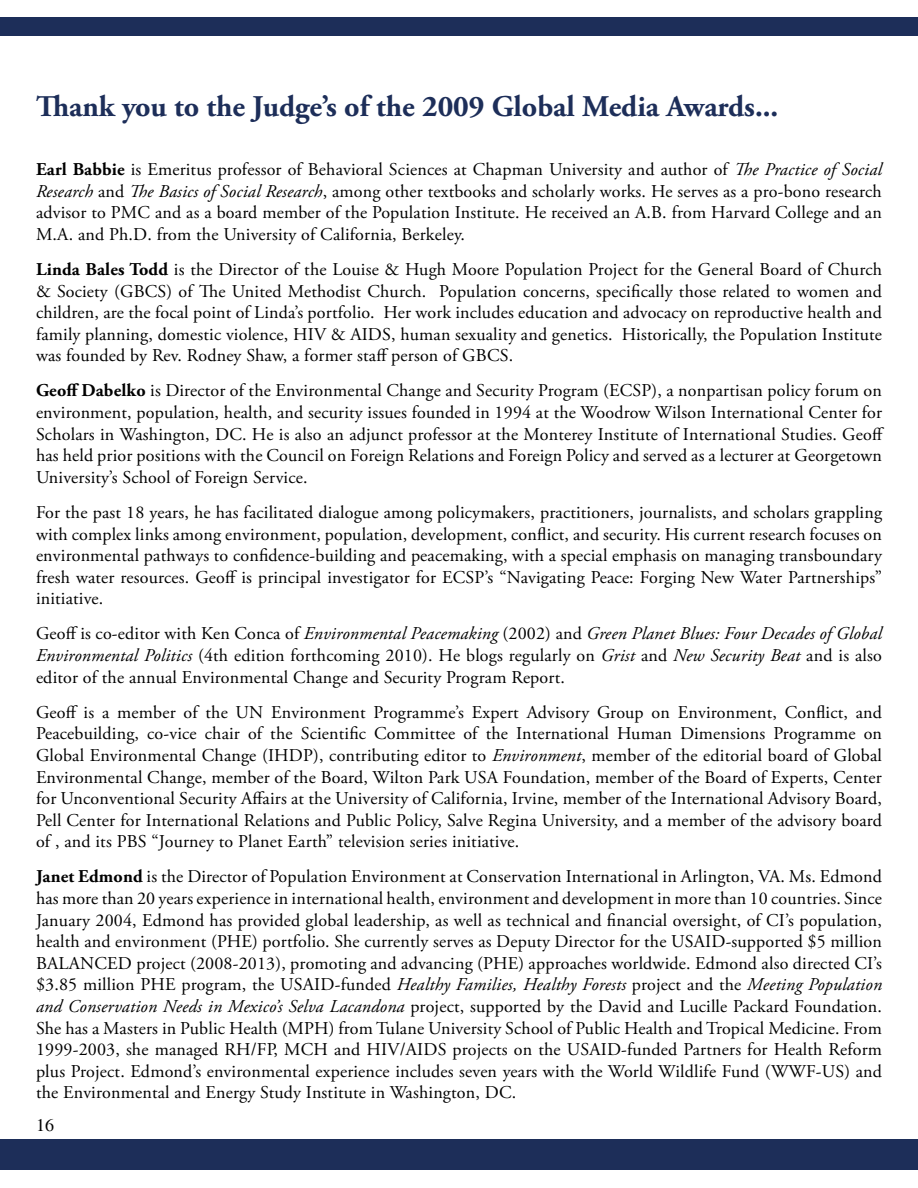
<style>
.page{position:relative;width:918px;height:1188px;background:#fff}
.page>*{position:absolute;margin:0;border:0;box-sizing:border-box;transform-origin:0 0}
.t1{font:700 30px "Adobe Garamond Pro";color:#1d2e59}
.t2{font:18px/21.6px "Adobe Garamond Pro";letter-spacing:.01em;color:#000;text-align:justify}
.t3{font:18px "Times";color:#000}
.s1{font-weight:700}
.s2{font-style:italic}
</style>
<div class="page">
<div style="left:0;top:18px;width:918px;height:18px;background:#1d2e59"></div>
<div style="left:0;top:17px;width:918px;height:18px;background:#1d2e59"></div>
<div style="left:0;top:1139px;width:918px;height:31px;background:#1d2e59"></div>
<h1 class="t1" style="left:36px;top:89px;width:744px">Thank you to the Judge’s of the 2009 Global Media Awards...</h1>
<p class="t2" style="left:36px;top:159px;width:847px"><span class="s1">Earl Babbie</span> is Emeritus professor of Behavioral Sciences at Chapman University and author of <span class="s2">The Practice of Social Research</span> and <span class="s2">The Basics of Social Research</span>, among other textbooks and scholarly works. He serves as a pro-bono research advisor to PMC and as a board member of the Population Institute. He received an A.B. from Harvard College and an M.A. and Ph.D. from the University of California, Berkeley.</p>
<p class="t2" style="left:36px;top:259px;width:848px"><span class="s1">Linda Bales Todd</span> is the Director of the Louise &amp; Hugh Moore Population Project for the General Board of Church &amp; Society (GBCS) of The United Methodist Church. Population concerns, specifically those related to women and children, are the focal point of Linda’s portfolio. Her work includes education and advocacy on reproductive health and family planning, domestic violence, HIV &amp; AIDS, human sexuality and genetics. Historically, the Population Institute was founded by Rev. Rodney Shaw, a former staff person of GBCS.</p>
<p class="t2" style="left:36px;top:381px;width:850px;text-align:left"><span class="s1">Geoff Dabelko</span> is Director of the Environmental Change and Security Program (ECSP), a nonpartisan policy forum on environment, population, health, and security issues founded in 1994 at the Woodrow Wilson International Center for Scholars in Washington, DC. He is also an adjunct professor at the Monterey Institute of International Studies. Geoff has held prior positions with the Council on Foreign Relations and Foreign Policy and served as a lecturer at Georgetown University’s School of Foreign Service.</p>
<p class="t2" style="left:36px;top:502px;width:848px">For the past 18 years, he has facilitated dialogue among policymakers, practitioners, journalists, and scholars grappling with complex links among environment, population, development, conflict, and security. His current research focuses on environmental pathways to confidence-building and peacemaking, with a special emphasis on managing transboundary fresh water resources. Geoff is principal investigator for ECSP’s “Navigating Peace: Forging New Water Partnerships” initiative.</p>
<p class="t2" style="left:36px;top:624px;width:848px">Geoff is co-editor with Ken Conca of <span class="s2">Environmental Peacemaking</span> (2002) and <span class="s2">Green Planet Blues: Four Decades of Global Environmental Politics</span> (4th edition forthcoming 2010). He blogs regularly on <span class="s2">Grist</span> and <span class="s2">New Security Beat</span> and is also editor of the annual Environmental Change and Security Program Report.</p>
<p class="t2" style="left:36px;top:702px;width:848px">Geoff is a member of the UN Environment Programme’s Expert Advisory Group on Environment, Conflict, and Peacebuilding, co-vice chair of the Scientific Committee of the International Human Dimensions Programme on Global Environmental Change (IHDP), contributing editor to <span class="s2">Environment</span>, member of the editorial board of Global Environmental Change, member of the Board, Wilton Park USA Foundation, member of the Board of Experts, Center for Unconventional Security Affairs at the University of California, Irvine, member of the International Advisory Board, Pell Center for International Relations and Public Policy, Salve Regina University, and a member of the advisory board of , and its PBS “Journey to Planet Earth” television series initiative.</p>
<p class="t2" style="left:36px;top:867px;width:848px"><span class="s1">Janet Edmond</span> is the Director of Population Environment at Conservation International in Arlington, VA. Ms. Edmond has more than 20 years experience in international health, environment and development in more than 10 countries. Since January 2004, Edmond has provided global leadership, as well as technical and financial oversight, of CI’s population, health and environment (PHE) portfolio. She currently serves as Deputy Director for the USAID-supported $5 million BALANCED project (2008-2013), promoting and advancing (PHE) approaches worldwide. Edmond also directed CI’s $3.85 million PHE program, the USAID-funded <span class="s2">Healthy Families, Healthy Forests</span> project and the <span class="s2">Meeting Population and Conservation Needs in Mexico’s Selva Lacandona</span> project, supported by the David and Lucille Packard Foundation.<br>She has a Masters in Public Health (MPH) from Tulane University School of Public Health and Tropical Medicine. From 1999-2003, she managed RH/FP, MCH and HIV/AIDS projects on the USAID-funded Partners for Health Reform plus Project. Edmond’s environmental experience includes seven years with the World Wildlife Fund (WWF-US) and the Environmental and Energy Study Institute in Washington, DC.</p>
<p class="t3" style="left:36px;top:1115px;width:19px">16</p>
</div>
